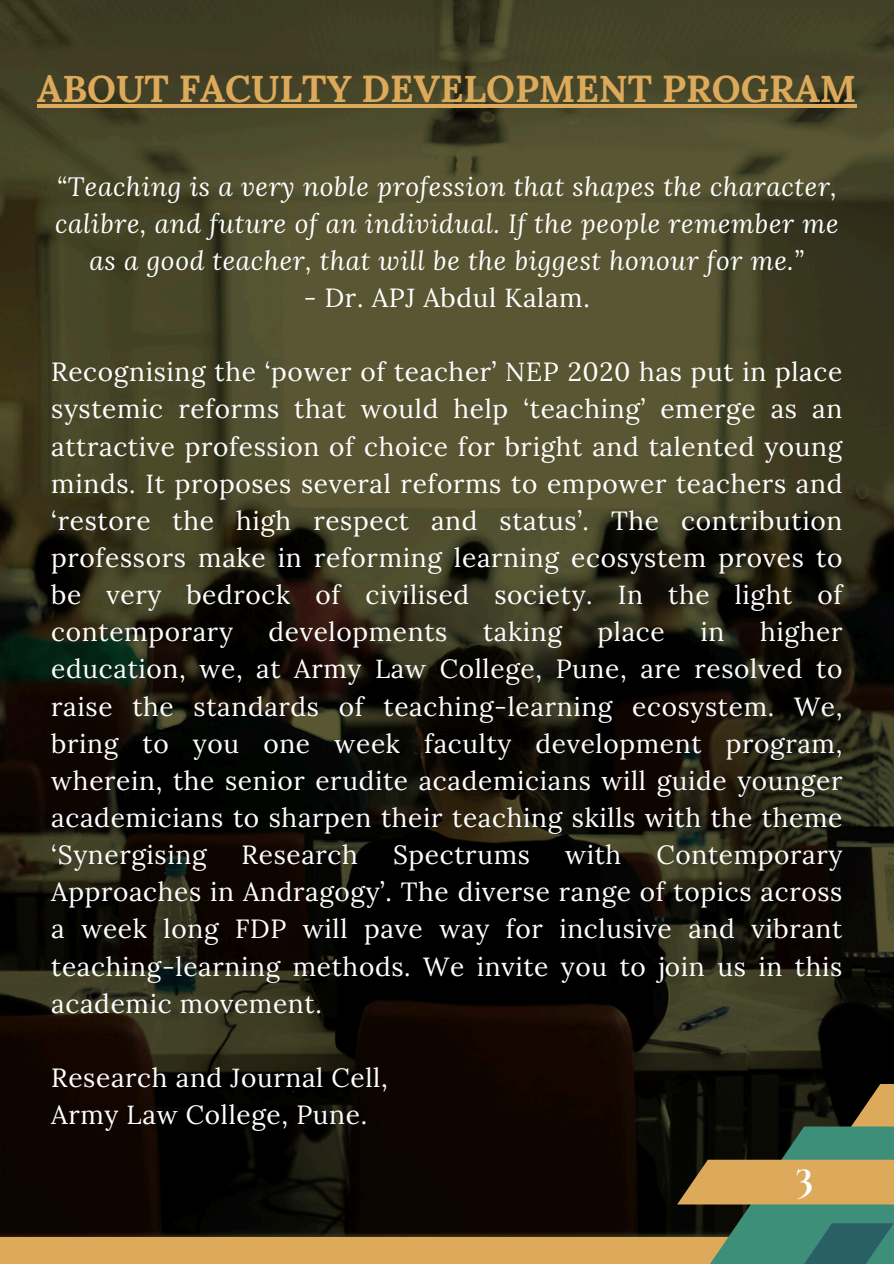
<style>
.page{position:relative;width:894px;height:1264px;background:#fff}
.page>*{position:absolute;margin:0;border:0;box-sizing:border-box;transform-origin:0 0}
.t1{font:700 45px "Cormorant Garamond";color:#fff}
.t2{font:700 37.5px "Lora";color:#dda95a}
.t3{font:26.25px/37.2px "Lora";letter-spacing:.025em;color:#fff;text-align:justify}
.t4{font:italic 26.25px/37.2px "Lora";letter-spacing:.025em;color:#fff;text-align:center}
</style>
<div class="page">
<img style="left:0;top:0;width:893px;height:1236px">
<div style="left:0;top:1236px;width:745px;height:27px;background:#dda95a"></div>
<svg style="left:677px;top:1084px;width:216px;height:179px;background:#555e41"></svg>
<hr style="left:37px;top:104px;width:819px;height:4px;background:#dda95a">
<h1 class="t2" style="left:37px;top:65px;width:820px">ABOUT FACULTY DEVELOPMENT PROGRAM</h1>
<p class="t4" style="left:55px;top:167px;width:784px">“Teaching is a very noble profession that shapes the character, calibre, and future of an individual. If the people remember me as a good teacher, that will be the biggest honour for me.”</p>
<p class="t3" style="left:303px;top:279px;width:287px">- Dr. APJ Abdul Kalam.</p>
<p class="t3" style="left:51px;top:353px;width:792px">Recognising the ‘power of teacher’ NEP 2020 has put in place systemic reforms that would help ‘teaching’ emerge as an attractive profession of choice for bright and talented young minds. It proposes several reforms to empower teachers and ‘restore the high respect and status’. The contribution professors make in reforming learning ecosystem proves to be very bedrock of civilised society. In the light of contemporary</p>
<p class="t3" style="left:51px;top:613px;width:792px;text-indent:708px">higher education, we, at Army Law College, Pune, are resolved to raise the standards of teaching-learning ecosystem. We, bring to you one week faculty development program, wherein, the senior erudite academicians will guide younger academicians to sharpen their teaching skills with the theme ‘Synergising</p>
<p class="t3" style="left:268px;top:613px;width:180px">developments</p>
<p class="t3" style="left:483px;top:613px;width:80px">taking</p>
<p class="t3" style="left:597px;top:613px;width:69px">place</p>
<p class="t3" style="left:700px;top:613px;width:25px">in</p>
<p class="t3" style="left:241px;top:836px;width:118px">Research</p>
<p class="t3" style="left:393px;top:836px;width:138px">Spectrums</p>
<p class="t3" style="left:565px;top:836px;width:58px">with</p>
<p class="t3" style="left:51px;top:836px;width:792px;text-indent:605px">Contemporary Approaches in Andragogy’. The diverse range of topics across a week long FDP will pave way for inclusive and vibrant teaching-learning methods. We invite you to join us in this academic movement.</p>
<p class="t3" style="left:51px;top:1058px;width:338px">Research and Journal Cell,</p>
<p class="t3" style="left:51px;top:1095px;width:317px">Army Law College, Pune.</p>
<p class="t1" style="left:795px;top:1145px;width:19px">3</p>
</div>
